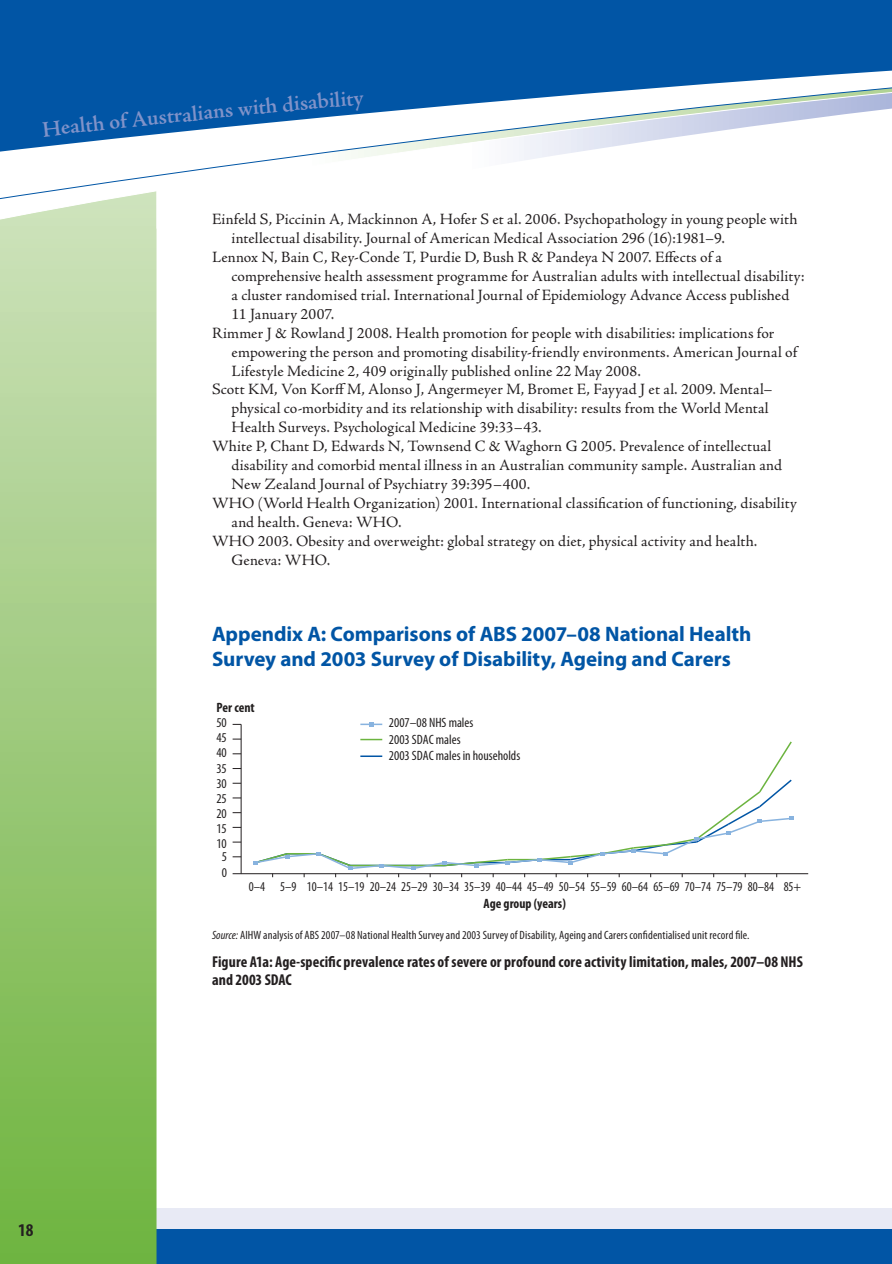
<style>
.page{position:relative;width:892px;height:1264px;background:#fff}
.page>*{position:absolute;margin:0;border:0;box-sizing:border-box;transform-origin:0 0}
.t1{font:600 22.5px "Adobe Jenson Pro";color:#8193c9}
.Heading_1{font:700 21px/25.2px "Myriad Pro";letter-spacing:-.005em;color:#0155a5}
.t2{font:700 condensed 18px "Myriad Pro";color:#231f20}
.References{font:15.75px/18.9px "Adobe Jenson Pro";letter-spacing:.01em;color:#231f20}
.Figure_caption{font:700 condensed 15.75px/18px "Myriad Pro";letter-spacing:.005em;color:#231f20}
.t3{font:condensed 13.5px "Myriad Pro";color:#211e1e;scale:.95 1}
.t4{font:condensed 13.5px "Myriad Pro";color:#211e1e}
.t5{font:700 condensed 13.5px "Myriad Pro";color:#211e1e}
.Figure_notes{font:condensed 12px "Myriad Pro";letter-spacing:.01em;color:#231f20}
.s1{font-style:italic}
</style>
<div class="page">
<div style="left:156px;top:1207px;width:736px;height:22px;background:#e8eaf5"></div>
<div style="left:156px;top:1229px;width:736px;height:34px;background:#0155a5"></div>
<svg style="left:0;top:224px;width:156px;height:1039px;background:#9cc97a"></svg>
<div style="left:0;top:0;width:892px;height:87px;background:#0155a5"></div>
<svg style="left:0;top:203px;width:157px;height:21px"></svg>
<svg style="left:0;top:87px;width:892px;height:116px"></svg>
<hr style="left:241px;top:724px;width:1px;height:149px;background:#231f20">
<hr style="left:360px;top:738px;width:22px;height:2px;background:#6cb43f">
<hr style="left:360px;top:723px;width:22px;height:2px;background:#88b3df">
<hr style="left:241px;top:873px;width:567px;height:1px;background:#231f20">
<svg style="left:253px;top:739px;width:540px;height:138px"></svg>
<h1 class="t1" style="left:41px;top:116px;width:238px;rotate:-6deg">Health of Australians with</h1>
<h1 class="t1" style="left:281px;top:92px;width:83px;rotate:-5deg">disability</h1>
<p class="References" style="left:232px;top:210px;width:567px;text-indent:-20px">Einfeld S, Piccinin A, Mackinnon A, Hofer S et al. 2006. Psychopathology in young people with intellectual disability. Journal of American Medical Association 296 (16):1981–9.</p>
<p class="References" style="left:232px;top:248px;width:574px;text-indent:-19px">Lennox N, Bain C, Rey-Conde T, Purdie D, Bush R &amp; Pandeya N 2007. Effects of a comprehensive health assessment programme for Australian adults with intellectual disability: a cluster randomised trial. International Journal of Epidemiology Advance Access published 11 January 2007.</p>
<p class="References" style="left:232px;top:323px;width:567px;text-indent:-19px">Rimmer J &amp; Rowland J 2008. Health promotion for people with disabilities: implications for empowering the person and promoting disability-friendly environments. American Journal of<br>Lifestyle Medicine 2, 409 originally published online 22 May 2008.</p>
<p class="References" style="left:232px;top:380px;width:543px;text-indent:-19px">Scott KM, Von Korff M, Alonso J, Angermeyer M, Bromet E, Fayyad J et al. 2009. Mental– physical co-morbidity and its relationship with disability: results from the World Mental<br>Health Surveys. Psychological Medicine 39:33–43.</p>
<p class="References" style="left:232px;top:437px;width:552px;text-indent:-19px">White P, Chant D, Edwards N, Townsend C &amp; Waghorn G 2005. Prevalence of intellectual disability and comorbid mental illness in an Australian community sample. Australian and<br>New Zealand Journal of Psychiatry 39:395–400.</p>
<p class="References" style="left:232px;top:494px;width:567px;text-indent:-19px">WHO (World Health Organization) 2001. International classification of functioning, disability and health. Geneva: WHO.</p>
<p class="References" style="left:232px;top:531px;width:527px;text-indent:-19px">WHO 2003. Obesity and overweight: global strategy on diet, physical activity and health.<br>Geneva: WHO.</p>
<p class="Heading_1" style="left:212px;top:620px;width:541px">Appendix A: Comparisons of ABS 2007–08 National Health<br>Survey and 2003 Survey of Disability, Ageing and Carers</p>
<p class="t5" style="left:216px;top:699px;width:40px">Per cent</p>
<p class="t4" style="left:216px;top:714px;width:12px">50</p>
<p class="t4" style="left:216px;top:729px;width:12px">45</p>
<p class="t4" style="left:216px;top:744px;width:12px">40</p>
<p class="t4" style="left:216px;top:759px;width:12px">35</p>
<p class="t4" style="left:216px;top:774px;width:12px">30</p>
<p class="t4" style="left:216px;top:789px;width:12px">25</p>
<p class="t4" style="left:216px;top:805px;width:12px">20</p>
<p class="t4" style="left:216px;top:820px;width:12px">15</p>
<p class="t4" style="left:216px;top:835px;width:12px">10</p>
<p class="t4" style="left:222px;top:848px;width:7px">5</p>
<p class="t4" style="left:222px;top:863px;width:7px">0</p>
<p class="t3" style="left:249px;top:877px;width:19px">0–4</p>
<p class="t4" style="left:389px;top:714px;width:86px">2007–08 NHS males</p>
<p class="t4" style="left:389px;top:731px;width:73px">2003 SDAC males</p>
<p class="t4" style="left:389px;top:747px;width:133px">2003 SDAC males in households</p>
<p class="t3" style="left:280px;top:877px;width:19px">5–9</p>
<p class="t3" style="left:307px;top:877px;width:493px">10–14 15–19 20–24 25–29 30–34 35–39 40–44 45–49 50–54 55–59 60–64 65–69 70–74 75–79 80–84</p>
<p class="t5" style="left:483px;top:894px;width:84px">Age group (years)</p>
<p class="t3" style="left:783px;top:877px;width:20px">85+</p>
<p class="Figure_notes" style="left:212px;top:927px;width:539px"><span class="s1">Source:</span> AIHW analysis of ABS 2007–08 National Health Survey and 2003 Survey of Disability, Ageing and Carers confidentialised unit record file.</p>
<p class="Figure_caption" style="left:212px;top:952px;width:592px">Figure A1a: Age-specific prevalence rates of severe or profound core activity limitation, males, 2007–08 NHS and 2003 SDAC</p>
<p class="t2" style="left:18px;top:1218px;width:17px">18</p>
</div>
